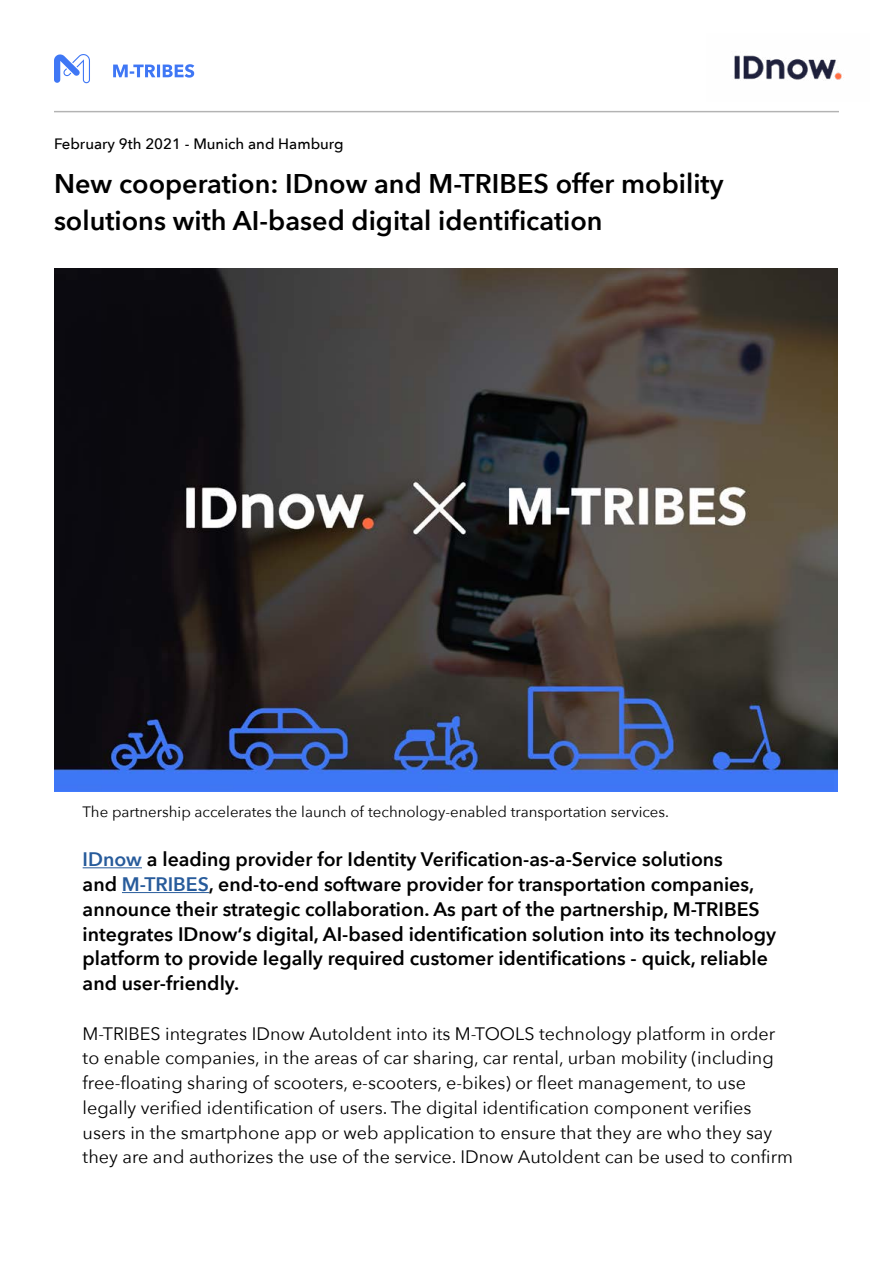
<style>
.page{position:relative;width:893px;height:1263px;background:#fff}
.page>*{position:absolute;margin:0;border:0;box-sizing:border-box;transform-origin:0 0}
.t1{font:600 27px/37.5px "Avenir Next";color:#000}
.t2{font:600 19.5px/24.8px "Avenir Next";color:#000}
.t3{font:18px/24.8px "Avenir Next";color:#000}
.t4{font:15px "Avenir Next";color:#000}
.t5{font:500 15px "Avenir Next";color:#000}
.s1{color:#275b9b}
</style>
<div class="page">
<svg style="left:54px;top:54px;width:36px;height:29px"></svg>
<svg style="left:113px;top:64px;width:81px;height:14px"></svg>
<img style="left:54px;top:269px;width:784px;height:523px">
<hr style="left:83px;top:867px;width:59px;height:1px;background:#275b9b">
<hr style="left:122px;top:892px;width:87px;height:1px;background:#275b9b">
<hr style="left:54px;top:111px;width:785px;height:1px;background:#000">
<img style="left:734px;top:55px;width:108px;height:25px">
<p class="t5" style="left:54px;top:131px;width:291px">February 9th 2021 - Munich and Hamburg</p>
<h1 class="t1" style="left:54px;top:164px;width:671px">New cooperation: IDnow and M-TRIBES offer mobility solutions with AI-based digital identification</h1>
<p class="t4" style="left:83px;top:799px;width:588px">The partnership accelerates the launch of technology-enabled transportation services.</p>
<p class="t2" style="left:83px;top:847px;width:695px"><span class="s1">IDnow</span> a leading provider for Identity Verification-as-a-Service solutions<br>and <span class="s1">M-TRIBES</span>, end-to-end software provider for transportation companies, announce their strategic collaboration. As part of the partnership, M-TRIBES integrates IDnow‘s digital, AI-based identification solution into its technology platform to provide legally required customer identifications - quick, reliable and user-friendly.</p>
<p class="t3" style="left:83px;top:1020px;width:712px">M-TRIBES integrates IDnow AutoIdent into its M-TOOLS technology platform in order to enable companies, in the areas of car sharing, car rental, urban mobility (including free-floating sharing of scooters, e-scooters, e-bikes) or fleet management, to use legally verified identification of users. The digital identification component verifies users in the smartphone app or web application to ensure that they are who they say they are and authorizes the use of the service. IDnow AutoIdent can be used to confirm</p>
</div>
